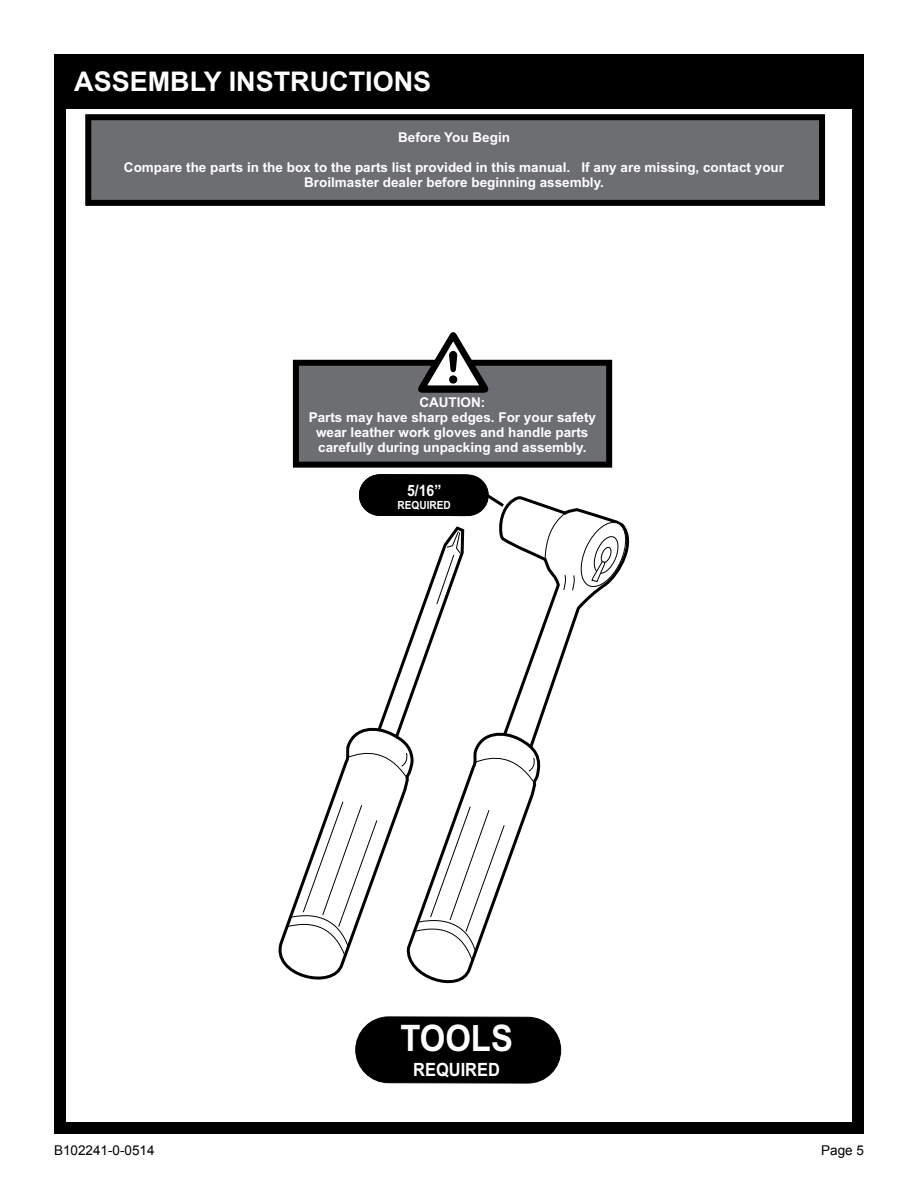
<style>
.page{position:relative;width:918px;height:1188px;background:#fff}
.page>*{position:absolute;margin:0;border:0;box-sizing:border-box;transform-origin:0 0}
.t1{font:700 36.6px "Arial";color:#fff;scale:.9 1}
.t2{font:700 27px "Arial";color:#fff}
.t3{font:700 18.3px "Arial";color:#fff;scale:.9 1}
.t4{font:700 15.6px "Arial";color:#fff;scale:.9 1}
.t5{font:700 13.5px/15.1px "Arial";color:#fff;text-align:center}
.t6{font:13.5px "Arial";color:#000}
.t7{font:700 11.25px "Arial";color:#fff;scale:.9 1}
</style>
<div class="page">
<div style="left:85px;top:114px;width:740px;height:92px;background:#6d6e71;border:6px solid #000"></div>
<div style="left:356px;top:1017px;width:205px;height:66px;background:#000;border-radius:33px"></div>
<div style="left:356px;top:1017px;width:205px;height:66px;border:1px solid #000;border-radius:33px"></div>
<div style="left:362px;top:475px;width:126px;height:41px;background:#000;border-radius:20px"></div>
<div style="left:362px;top:475px;width:126px;height:41px;border:1px solid #000;border-radius:20px"></div>
<svg style="left:278px;top:491px;width:352px;height:493px"></svg>
<div style="left:293px;top:360px;width:319px;height:108px;background:#6d6e71;border:6px solid #000"></div>
<svg style="left:418px;top:332px;width:70px;height:61px"></svg>
<div style="left:54px;top:54px;width:810px;height:54px;background:#000"></div>
<div style="left:54px;top:54px;width:810px;height:1080px;border:12px solid #000"></div>
<h2 class="t2" style="left:74px;top:63px;width:359px">ASSEMBLY INSTRUCTIONS</h2>
<p class="t5" style="left:398px;top:131px;width:113px">Before You Begin</p>
<p class="t5" style="left:124px;top:161px;width:662px">Compare the parts in the box to the parts list provided in this manual. If any are missing, contact your<br>Broilmaster dealer before beginning assembly.</p>
<p class="t5" style="left:309px;top:396px;width:289px">CAUTION:<br>Parts may have sharp edges. For your safety wear leather work gloves and handle parts carefully during unpacking and assembly.</p>
<p class="t4" style="left:407px;top:485px;width:40px">5/16”</p>
<p class="t7" style="left:398px;top:501px;width:61px">REQUIRED</p>
<p class="t7" style="left:395px;top:501px;width:61px">REQUIRED</p>
<h1 class="t1" style="left:400px;top:1025px;width:126px">TOOLS</h1>
<h3 class="t3" style="left:413px;top:1062px;width:98px">REQUIRED</h3>
<p class="t6" style="left:54px;top:1142px;width:102px">B102241-0-0514</p>
<p class="t6" style="left:821px;top:1142px;width:44px">Page 5</p>
</div>
